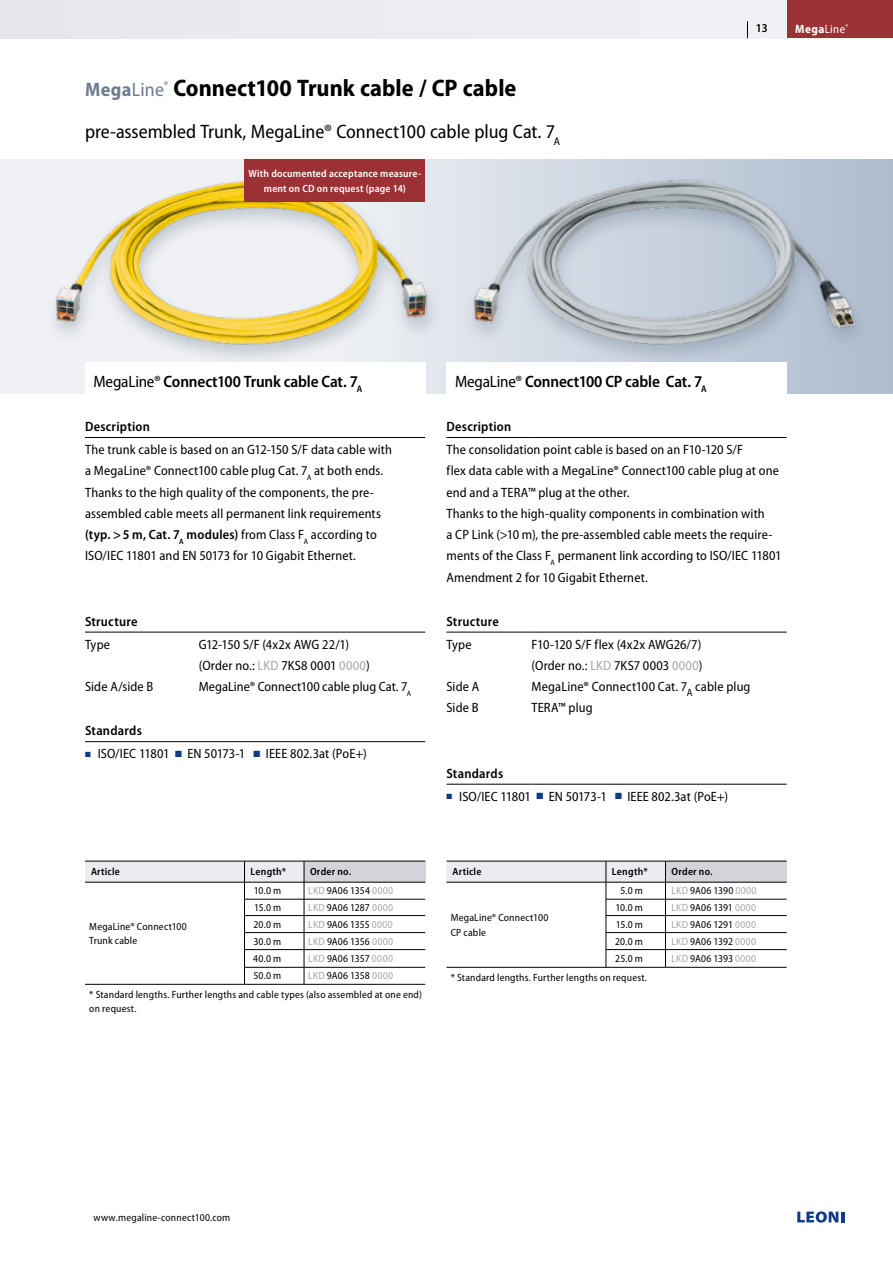
<style>
.page{position:relative;width:893px;height:1263px;background:#fff}
.page>*{position:absolute;margin:0;border:0;box-sizing:border-box;transform-origin:0 0}
.t1{font:700 semi-condensed 24px "Myriad Pro";letter-spacing:.005em;color:#000}
.t2{font:semi-condensed 19.5px "Myriad Pro";color:#000}
.t3{font:600 semi-condensed 16.5px "Myriad Pro";letter-spacing:-.01em;color:#000}
.t4{font:semi-condensed 13.5px/21.3px "Myriad Pro";letter-spacing:.01em;color:#000}
.t5{font:600 semi-condensed 13.5px "Myriad Pro";letter-spacing:.02em;color:#000}
.t6{font:700 semi-condensed 12px "Myriad Pro";color:#fff}
.t7{font:600 semi-condensed 12px "Myriad Pro";color:#000}
.t8{font:semi-condensed 10.5px/13.5px "Myriad Pro";letter-spacing:.02em;color:#000}
.t9{font:600 semi-condensed 10.5px/15px "Myriad Pro";letter-spacing:.015em;color:#fff;text-align:center}
.t10{font:600 semi-condensed 10.5px "Myriad Pro";letter-spacing:.025em;color:#000}
.s1{font-size:19.5px;color:#6c7d90}
.s2{font-weight:400;font-size:19.5px;color:#6c7d90}
.s3{font-weight:400}
.s4{font-weight:600}
.s5{color:#a7a7a8}
.s6{color:#0f3b89}
</style>
<div class="page">
<div style="left:0;top:0;width:893px;height:38px;background:#ebedf0"></div>
<div style="left:787px;top:0;width:106px;height:38px;background:#9b3135"></div>
<svg style="left:0;top:159px;width:893px;height:234px"></svg>
<div style="left:463px;top:175px;width:407px;height:192px;background:#6c7d90;opacity:.35"></div>
<img style="left:456px;top:169px;width:408px;height:182px">
<div style="left:45px;top:175px;width:398px;height:192px;background:#6c7d90;opacity:.35"></div>
<img style="left:38px;top:169px;width:408px;height:182px">
<svg style="left:85px;top:862px;width:340px;height:122px"></svg>
<hr style="left:85px;top:861px;width:159px;height:1px;background:#000">
<hr style="left:244px;top:861px;width:60px;height:1px;background:#000">
<hr style="left:304px;top:861px;width:121px;height:1px;background:#000">
<hr style="left:85px;top:882px;width:159px;height:1px;background:#000">
<hr style="left:85px;top:984px;width:159px;height:1px;background:#000">
<hr style="left:244px;top:882px;width:60px;height:1px;background:#000">
<hr style="left:304px;top:882px;width:121px;height:1px;background:#000">
<hr style="left:244px;top:899px;width:60px;height:1px;background:#000">
<hr style="left:304px;top:899px;width:121px;height:1px;background:#000">
<hr style="left:244px;top:915px;width:60px;height:1px;background:#000">
<hr style="left:304px;top:915px;width:121px;height:1px;background:#000">
<hr style="left:244px;top:932px;width:60px;height:1px;background:#000">
<hr style="left:304px;top:932px;width:121px;height:1px;background:#000">
<hr style="left:244px;top:949px;width:60px;height:1px;background:#000">
<hr style="left:304px;top:949px;width:121px;height:1px;background:#000">
<hr style="left:244px;top:967px;width:60px;height:1px;background:#000">
<hr style="left:304px;top:967px;width:121px;height:1px;background:#000">
<hr style="left:244px;top:984px;width:60px;height:1px;background:#000">
<hr style="left:304px;top:984px;width:121px;height:1px;background:#000">
<hr style="left:606px;top:967px;width:59px;height:1px;background:#000">
<hr style="left:665px;top:967px;width:122px;height:1px;background:#000">
<svg style="left:446px;top:862px;width:341px;height:105px"></svg>
<hr style="left:446px;top:861px;width:160px;height:1px;background:#000">
<hr style="left:606px;top:861px;width:59px;height:1px;background:#000">
<hr style="left:665px;top:861px;width:122px;height:1px;background:#000">
<hr style="left:446px;top:882px;width:160px;height:1px;background:#000">
<hr style="left:446px;top:967px;width:160px;height:1px;background:#000">
<div style="left:244px;top:159px;width:181px;height:43px;background:#9b3135"></div>
<div style="left:85px;top:362px;width:340px;height:53px;background:#fff"></div>
<hr style="left:85px;top:437px;width:114px;height:1px;background:#000">
<hr style="left:199px;top:437px;width:226px;height:1px;background:#000">
<hr style="left:85px;top:741px;width:114px;height:1px;background:#000">
<hr style="left:199px;top:741px;width:226px;height:1px;background:#000">
<hr style="left:85px;top:632px;width:114px;height:1px;background:#000">
<hr style="left:199px;top:632px;width:226px;height:1px;background:#000">
<div style="left:446px;top:362px;width:341px;height:53px;background:#fff"></div>
<hr style="left:446px;top:437px;width:85px;height:1px;background:#000">
<hr style="left:531px;top:437px;width:256px;height:1px;background:#000">
<hr style="left:446px;top:784px;width:85px;height:1px;background:#000">
<hr style="left:531px;top:784px;width:256px;height:1px;background:#000">
<hr style="left:446px;top:632px;width:85px;height:1px;background:#000">
<hr style="left:531px;top:632px;width:256px;height:1px;background:#000">
<svg style="left:797px;top:1211px;width:47px;height:11px"></svg>
<svg style="left:747px;top:21px;width:1px;height:17px"></svg>
<h1 class="t1" style="left:85px;top:72px;width:433px"><span class="s1">Mega</span><span class="s2">Line</span><sup>®</sup> Connect100 Trunk cable / CP cable</h1>
<h2 class="t2" style="left:85px;top:120px;width:477px">pre-assembled Trunk, MegaLine® Connect100 cable plug Cat. 7<sub>A</sub></h2>
<p class="t9" style="left:249px;top:166px;width:174px">With documented acceptance measure&shy;ment on CD on request (page 14)</p>
<p class="t7" style="left:756px;top:21px;width:13px">13</p>
<p class="t6" style="left:795px;top:21px;width:55px">Mega<span class="s3">Line</span><sup>®</sup></p>
<p class="t3" style="left:94px;top:371px;width:270px"><span class="s3">MegaLine®</span> Connect100 Trunk cable Cat. 7<sub>A</sub></p>
<p class="t5" style="left:85px;top:418px;width:66px">Description</p>
<p class="t4" style="left:85px;top:439px;width:309px">The trunk cable is based on an G12-150 S/F data cable with a MegaLine® Connect100 cable plug Cat. 7<sub>A</sub> at both ends.<br>Thanks to the high quality of the components, the pre&shy;assembled cable meets all permanent link requirements <span class="s4">(typ. &gt;5 m, Cat. 7</span><sub>A</sub> <span class="s4">modules)</span> from Class F<sub>A</sub> according to ISO/IEC 11801 and EN 50173 for 10 Gigabit Ethernet.</p>
<p class="t5" style="left:85px;top:613px;width:54px">Structure</p>
<p class="t4" style="left:85px;top:633px;width:27px">Type</p>
<p class="t4" style="left:85px;top:676px;width:70px">Side A/side B</p>
<p class="t4" style="left:199px;top:633px;width:214px">G12-150 S/F (4x2x AWG 22/1)<br>(Order no.: <span class="s5">LKD</span> 7KS8 0001 <span class="s5">0000</span>)<br>MegaLine® Connect100 cable plug Cat. 7<sub>A</sub></p>
<p class="t5" style="left:85px;top:722px;width:58px">Standards</p>
<p class="t4" style="left:85px;top:743px;width:283px"><span class="s6">■</span> ISO/IEC 11801 <span class="s6">■</span> EN 50173-1 <span class="s6">■</span> IEEE 802.3at (PoE+)</p>
<p class="t3" style="left:455px;top:371px;width:253px"><span class="s3">MegaLine®</span> Connect100 CP cable Cat. 7<sub>A</sub></p>
<p class="t5" style="left:446px;top:418px;width:66px">Description</p>
<p class="t4" style="left:446px;top:439px;width:336px">The consolidation point cable is based on an F10-120 S/F<br>flex data cable with a MegaLine® Connect100 cable plug at one end and a TERA™ plug at the other.<br>Thanks to the high-quality components in combination with<br>a CP Link (&gt;10 m), the pre-assembled cable meets the require&shy;ments of the Class F<sub>A</sub> permanent link according to ISO/IEC 11801<br>Amendment 2 for 10 Gigabit Ethernet.</p>
<p class="t5" style="left:446px;top:613px;width:54px">Structure</p>
<p class="t4" style="left:446px;top:633px;width:27px">Type</p>
<p class="t4" style="left:446px;top:676px;width:34px">Side A<br>Side B</p>
<p class="t4" style="left:531px;top:633px;width:220px">F10-120 S/F flex (4x2x AWG26/7)<br>(Order no.: <span class="s5">LKD</span> 7KS7 0003 <span class="s5">0000</span>)<br>MegaLine® Connect100 Cat. 7<sub>A</sub> cable plug<br>TERA™ plug</p>
<p class="t5" style="left:446px;top:765px;width:58px">Standards</p>
<p class="t4" style="left:446px;top:785px;width:283px"><span class="s6">■</span> ISO/IEC 11801 <span class="s6">■</span> EN 50173-1 <span class="s6">■</span> IEEE 802.3at (PoE+)</p>
<p class="t10" style="left:91px;top:865px;width:30px">Article</p>
<p class="t10" style="left:250px;top:865px;width:37px">Length*</p>
<p class="t10" style="left:310px;top:865px;width:43px">Order no.</p>
<p class="t8" style="left:254px;top:884px;width:29px">10.0 m</p>
<p class="t8" style="left:308px;top:884px;width:86px"><span class="s5">LKD</span> 9A06 1354 <span class="s5">0000</span></p>
<p class="t8" style="left:254px;top:901px;width:29px">15.0 m</p>
<p class="t8" style="left:308px;top:901px;width:86px"><span class="s5">LKD</span> 9A06 1287 <span class="s5">0000</span></p>
<p class="t8" style="left:254px;top:917px;width:29px">20.0 m</p>
<p class="t8" style="left:308px;top:917px;width:86px"><span class="s5">LKD</span> 9A06 1355 <span class="s5">0000</span></p>
<p class="t8" style="left:253px;top:934px;width:29px">30.0 m</p>
<p class="t8" style="left:308px;top:934px;width:86px"><span class="s5">LKD</span> 9A06 1356 <span class="s5">0000</span></p>
<p class="t8" style="left:253px;top:951px;width:30px">40.0 m</p>
<p class="t8" style="left:308px;top:951px;width:86px"><span class="s5">LKD</span> 9A06 1357 <span class="s5">0000</span></p>
<p class="t8" style="left:254px;top:969px;width:29px">50.0 m</p>
<p class="t8" style="left:89px;top:920px;width:99px">MegaLine® Connect100<br>Trunk cable</p>
<p class="t8" style="left:89px;top:966px;width:334px;line-height:18.8px;text-indent:219px"><span class="s5">LKD</span> 9A06 1358 <span class="s5">0000<br></span>* Standard lengths. Further lengths and cable types (also assembled at one end)</p>
<p class="t8" style="left:89px;top:1001px;width:49px">on request.</p>
<p class="t10" style="left:452px;top:865px;width:30px">Article</p>
<p class="t10" style="left:612px;top:865px;width:37px">Length*</p>
<p class="t10" style="left:671px;top:865px;width:43px">Order no.</p>
<p class="t8" style="left:451px;top:910px;width:99px;line-height:15px">MegaLine® Connect100<br>CP cable</p>
<p class="t8" style="left:620px;top:884px;width:24px">5.0 m</p>
<p class="t8" style="left:671px;top:884px;width:87px"><span class="s5">LKD</span> 9A06 1390 <span class="s5">0000</span></p>
<p class="t8" style="left:615px;top:901px;width:29px">10.0 m</p>
<p class="t8" style="left:671px;top:901px;width:86px"><span class="s5">LKD</span> 9A06 1391 <span class="s5">0000</span></p>
<p class="t8" style="left:616px;top:917px;width:29px">15.0 m</p>
<p class="t8" style="left:671px;top:917px;width:86px"><span class="s5">LKD</span> 9A06 1291 <span class="s5">0000</span></p>
<p class="t8" style="left:615px;top:934px;width:29px">20.0 m</p>
<p class="t8" style="left:671px;top:934px;width:86px"><span class="s5">LKD</span> 9A06 1392 <span class="s5">0000</span></p>
<p class="t8" style="left:615px;top:951px;width:29px">25.0 m</p>
<p class="t8" style="left:671px;top:951px;width:86px"><span class="s5">LKD</span> 9A06 1393 <span class="s5">0000</span></p>
<p class="t8" style="left:451px;top:971px;width:198px">* Standard lengths. Further lengths on request.</p>
<p class="t8" style="left:93px;top:1211px;width:139px">www.megaline-connect100.com</p>
</div>
